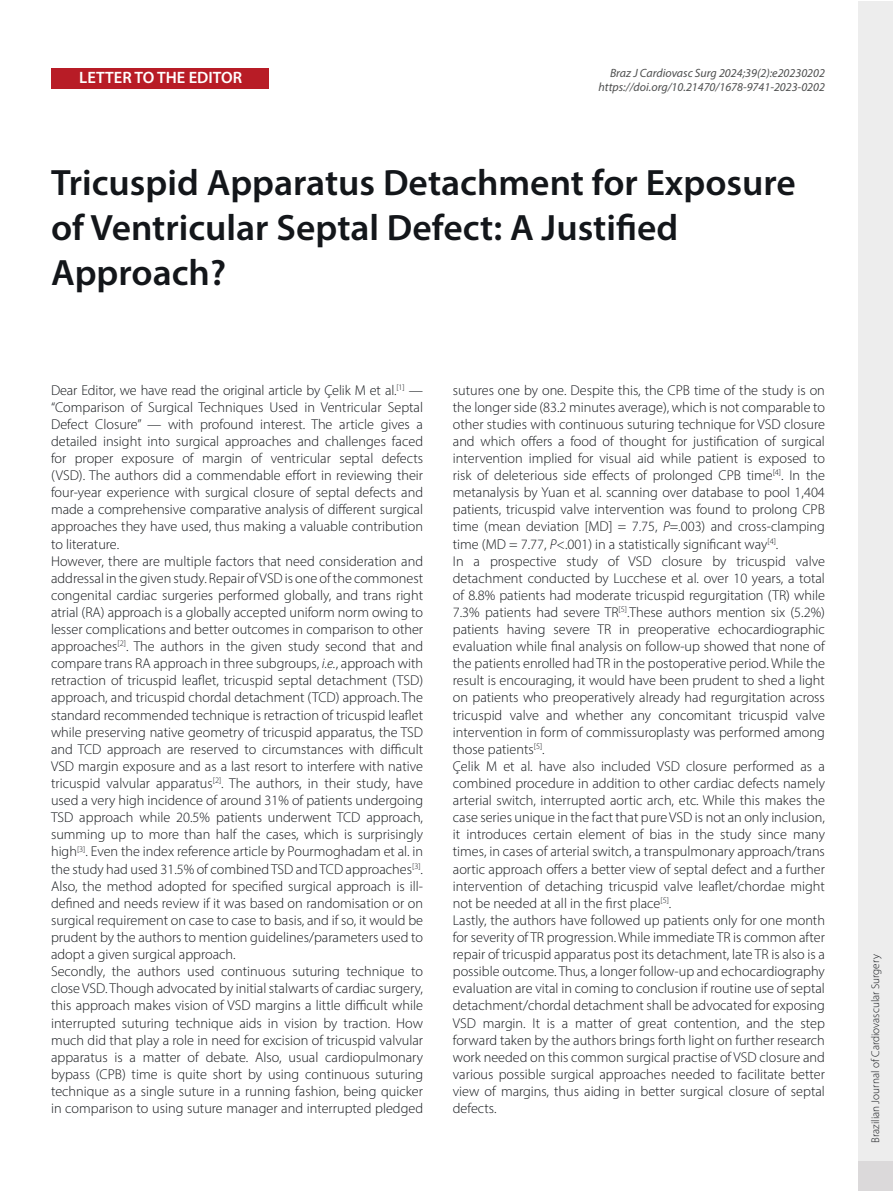
<style>
.page{position:relative;width:893px;height:1191px;background:#fff}
.page>*{position:absolute;margin:0;border:0;box-sizing:border-box;transform-origin:0 0}
.Texto__s{font:600 36.75px/45px "Myriad Pro";color:#13161a}
.t1{font:600 16.5px "Myriad Pro";color:#fff}
.Texto__s-2{font:300 14.25px/17.1px "Myriad Pro";color:#13161a;text-align:justify}
.t2{font:italic 12px/14.4px "Myriad Pro";color:#4e4f4f;text-align:right}
.t3{font:300 11.25px "Myriad Pro";color:#13161a}
.s1{font-style:italic}
</style>
<div class="page">
<div style="left:858px;top:1px;width:35px;height:1189px;background:#ededed"></div>
<div style="left:858px;top:1161px;width:35px;height:30px;background:#dbd9da"></div>
<div style="left:51px;top:68px;width:217px;height:20px;background:#b81c26"></div>
<p class="t1" style="left:79px;top:67px;width:164px">LETTER TO THE EDITOR</p>
<p class="t2" style="left:599px;top:66px;width:228px">Braz J Cardiovasc Surg 2024;39(2):e20230202 https://doi.org/10.21470/1678-9741-2023-0202</p>
<p class="Texto__s" style="left:51px;top:160px;width:746px">Tricuspid Apparatus Detachment for Exposure of Ventricular Septal Defect: A Justified<br>Approach?</p>
<p class="Texto__s-2" style="left:51px;top:381px;width:374px">Dear Editor, we have read the original article by Çelik M et al.<sup>[1]</sup> — “Comparison of Surgical Techniques Used in Ventricular Septal Defect Closure” — with profound interest. The article gives a detailed insight into surgical approaches and challenges faced for proper exposure of margin of ventricular septal defects (VSD). The authors did a commendable effort in reviewing their four-year experience with surgical closure of septal defects and made a comprehensive comparative analysis of different surgical approaches they have used, thus making a valuable contribution to literature.</p>
<p class="Texto__s-2" style="left:51px;top:552px;width:374px">However, there are multiple factors that need consideration and addressal in the given study. Repair of VSD is one of the commonest congenital cardiac surgeries performed globally, and trans right atrial (RA) approach is a globally accepted uniform norm owing to lesser complications and better outcomes in comparison to other approaches<sup>[2]</sup>. The authors in the given study second that and compare trans RA approach in three subgroups, <span class="s1">i.e.</span>, approach with retraction of tricuspid leaflet, tricuspid septal detachment (TSD) approach, and tricuspid chordal detachment (TCD) approach. The standard recommended technique is retraction of tricuspid leaflet while preserving native geometry of tricuspid apparatus, the TSD and TCD approach are reserved to circumstances with difficult VSD margin exposure and as a last resort to interfere with native tricuspid valvular apparatus<sup>[2]</sup>. The authors, in their study, have used a very high incidence of around 31% of patients undergoing TSD approach while 20.5% patients underwent TCD approach, summing up to more than half the cases, which is surprisingly high<sup>[3]</sup>. Even the index reference article by Pourmoghadam et al. in the study had used 31.5% of combined TSD and TCD approaches<sup>[3]</sup>.<br>Also, the method adopted for specified surgical approach is ill&shy;defined and needs review if it was based on randomisation or on surgical requirement on case to case to basis, and if so, it would be prudent by the authors to mention guidelines/parameters used to adopt a given surgical approach.</p>
<p class="Texto__s-2" style="left:51px;top:962px;width:374px">Secondly, the authors used continuous suturing technique to close VSD. Though advocated by initial stalwarts of cardiac surgery, this approach makes vision of VSD margins a little difficult while interrupted suturing technique aids in vision by traction. How much did that play a role in need for excision of tricuspid valvular apparatus is a matter of debate. Also, usual cardiopulmonary bypass (CPB) time is quite short by using continuous suturing technique as a single suture in a running fashion, being quicker in comparison to using suture manager and interrupted pledged</p>
<p class="Texto__s-2" style="left:453px;top:381px;width:374px">sutures one by one. Despite this, the CPB time of the study is on the longer side (83.2 minutes average), which is not comparable to other studies with continuous suturing technique for VSD closure and which offers a food of thought for justification of surgical intervention implied for visual aid while patient is exposed to risk of deleterious side effects of prolonged CPB time<sup>[4]</sup>. In the metanalysis by Yuan et al. scanning over database to pool 1,404 patients, tricuspid valve intervention was found to prolong CPB time (mean deviation [MD] = 7.75, <span class="s1">P</span>=.003) and cross-clamping time (MD = 7.77, <span class="s1">P</span>&lt;.001) in a statistically significant way<sup>[4]</sup>.</p>
<p class="Texto__s-2" style="left:453px;top:552px;width:374px">In a prospective study of VSD closure by tricuspid valve detachment conducted by Lucchese et al. over 10 years, a total of 8.8% patients had moderate tricuspid regurgitation (TR) while 7.3% patients had severe TR<sup>[5]</sup>.These authors mention six (5.2%) patients having severe TR in preoperative echocardiographic evaluation while final analysis on follow-up showed that none of the patients enrolled had TR in the postoperative period. While the result is encouraging, it would have been prudent to shed a light on patients who preoperatively already had regurgitation across tricuspid valve and whether any concomitant tricuspid valve intervention in form of commissuroplasty was performed among those patients<sup>[5]</sup>.</p>
<p class="Texto__s-2" style="left:453px;top:757px;width:374px">Çelik M et al. have also included VSD closure performed as a combined procedure in addition to other cardiac defects namely arterial switch, interrupted aortic arch, etc. While this makes the case series unique in the fact that pure VSD is not an only inclusion, it introduces certain element of bias in the study since many times, in cases of arterial switch, a transpulmonary approach/trans aortic approach offers a better view of septal defect and a further intervention of detaching tricuspid valve leaflet/chordae might not be needed at all in the first place<sup>[5]</sup>.</p>
<p class="Texto__s-2" style="left:453px;top:911px;width:374px">Lastly, the authors have followed up patients only for one month for severity of TR progression. While immediate TR is common after repair of tricuspid apparatus post its detachment, late TR is also is a possible outcome. Thus, a longer follow-up and echocardiography evaluation are vital in coming to conclusion if routine use of septal detachment/chordal detachment shall be advocated for exposing VSD margin. It is a matter of great contention, and the step forward taken by the authors brings forth light on further research work needed on this common surgical practise of VSD closure and various possible surgical approaches needed to facilitate better view of margins, thus aiding in better surgical closure of septal defects.</p>
<p class="t3" style="left:869px;top:1142px;width:190px;rotate:-90deg">Brazilian Journal of Cardiovascular Surgery</p>
</div>
